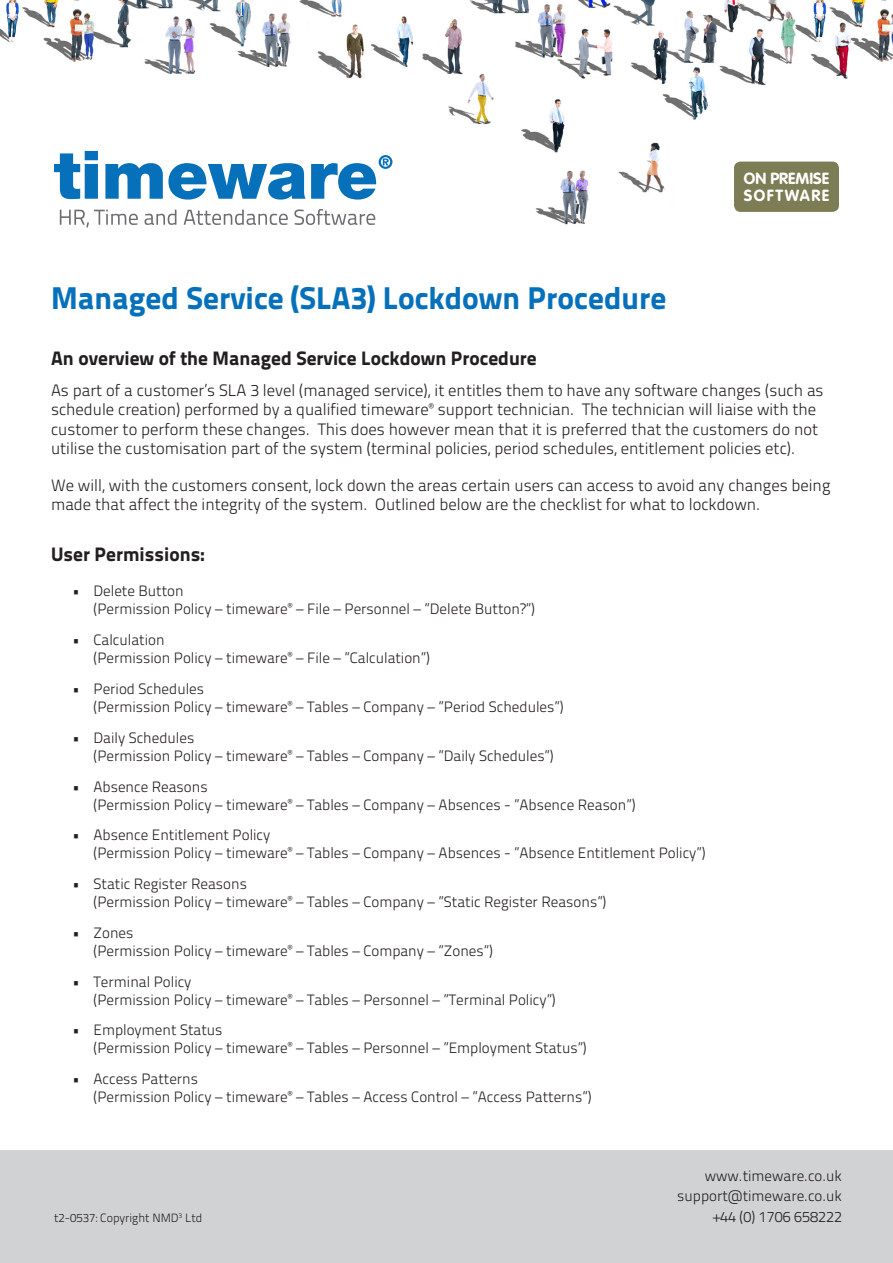
<style>
.page{position:relative;width:893px;height:1263px;background:#fff}
.page>*{position:absolute;margin:0;border:0;box-sizing:border-box;transform-origin:0 0}
.t1{font:31.5px "Titillium Text 22 L 999 wt";color:#0671ba}
.t2{font:19.5px "Titillium Text 22 L 999 wt";color:#231f20}
.t3{font:16.5px/19.5px "Titillium Text 22 L 250 wt";color:#231f20}
.t4{font:700 15.9px "VAG Rounded";color:#fff}
.t5{font:700 15.9px "VAG Rounded";letter-spacing:.095em;color:#fff}
.t6{font:15px/18px "Titillium Text 22 L 250 wt";color:#231f20}
.t7{font:12px "Titillium Text 22 L 250 wt";color:#231f20}
</style>
<div class="page">
<div style="left:0;top:1150px;width:893px;height:113px;background:#d1d2d4"></div>
<img style="left:0;top:0;width:893px;height:228px">
<div style="left:734px;top:162px;width:105px;height:50px;background:#7d7d55;border-radius:7px"></div>
<svg style="left:54px;top:151px;width:338px;height:49px"></svg>
<svg style="left:60px;top:209px;width:315px;height:18px"></svg>
<p class="t1" style="left:51px;top:273px;width:617px">Managed Service (SLA3) Lockdown Procedure</p>
<p class="t4" style="left:744px;top:169px;width:87px">ON PREMISE</p>
<p class="t5" style="left:744px;top:186px;width:87px">SOFTWARE</p>
<p class="t2" style="left:51px;top:343px;width:487px">An overview of the Managed Service Lockdown Procedure</p>
<p class="t3" style="left:51px;top:379px;width:774px">As part of a customer’s SLA 3 level (managed service), it entitles them to have any software changes (such as schedule creation) performed by a qualified timeware<sup>®</sup> support technician. The technician will liaise with the customer to perform these changes. This does however mean that it is preferred that the customers do not utilise the customisation part of the system (terminal policies, period schedules, entitlement policies etc).</p>
<p class="t3" style="left:51px;top:474px;width:781px">We will, with the customers consent, lock down the areas certain users can access to avoid any changes being made that affect the integrity of the system. Outlined below are the checklist for what to lockdown.</p>
<p class="t2" style="left:51px;top:539px;width:155px">User Permissions:</p>
<p class="t6" style="left:94px;top:581px;width:443px;text-indent:-21px">• Delete Button<br>(Permission Policy – timeware<sup>®</sup> – File – Personnel – ”Delete Button?”)</p>
<p class="t6" style="left:94px;top:630px;width:338px;text-indent:-21px">• Calculation<br>(Permission Policy – timeware<sup>®</sup> – File – ”Calculation”)</p>
<p class="t6" style="left:94px;top:679px;width:472px;text-indent:-21px">• Period Schedules<br>(Permission Policy – timeware<sup>®</sup> – Tables – Company – ”Period Schedules”)</p>
<p class="t6" style="left:94px;top:728px;width:462px;text-indent:-21px">• Daily Schedules<br>(Permission Policy – timeware<sup>®</sup> – Tables – Company – ”Daily Schedules”)</p>
<p class="t6" style="left:94px;top:776px;width:543px;text-indent:-21px">• Absence Reasons<br>(Permission Policy – timeware<sup>®</sup> – Tables – Company – Absences - ”Absence Reason”)</p>
<p class="t6" style="left:94px;top:825px;width:614px;text-indent:-21px">• Absence Entitlement Policy<br>(Permission Policy – timeware<sup>®</sup> – Tables – Company – Absences - ”Absence Entitlement Policy”)</p>
<p class="t6" style="left:94px;top:874px;width:514px;text-indent:-21px">• Static Register Reasons<br>(Permission Policy – timeware<sup>®</sup> – Tables – Company – ”Static Register Reasons”)</p>
<p class="t6" style="left:94px;top:923px;width:401px;text-indent:-21px">• Zones<br>(Permission Policy – timeware<sup>®</sup> – Tables – Company – ”Zones”)</p>
<p class="t6" style="left:94px;top:971px;width:464px;text-indent:-21px">• Terminal Policy<br>(Permission Policy – timeware<sup>®</sup> – Tables – Personnel – ”Terminal Policy”)</p>
<p class="t6" style="left:94px;top:1020px;width:495px;text-indent:-21px">• Employment Status<br>(Permission Policy – timeware<sup>®</sup> – Tables – Personnel – ”Employment Status”)</p>
<p class="t6" style="left:94px;top:1069px;width:500px;text-indent:-21px">• Access Patterns<br>(Permission Policy – timeware<sup>®</sup> – Tables – Access Control – ”Access Patterns”)</p>
<p class="t7" style="left:54px;top:1209px;width:150px">t2-0537: Copyright NMD<sup>3</sup> Ltd</p>
<p class="t6" style="left:705px;top:1166px;width:139px">www.timeware.co.uk</p>
<p class="t6" style="left:677px;top:1186px;width:166px">support@timeware.co.uk</p>
<p class="t6" style="left:714px;top:1207px;width:130px">+44 (0) 1706 658222</p>
</div>
